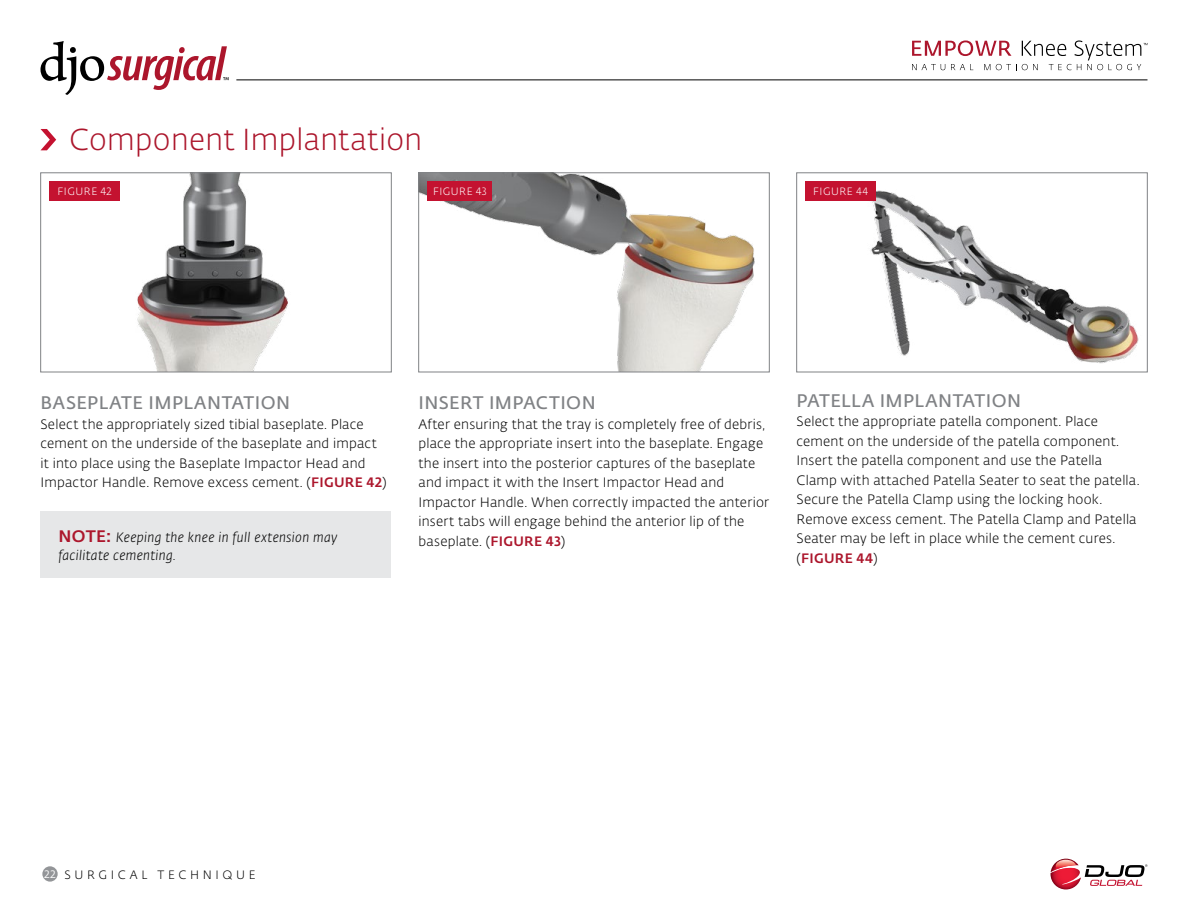
<style>
.page{position:relative;width:1188px;height:918px;background:#fff}
.page>*{position:absolute;margin:0;border:0;box-sizing:border-box;transform-origin:0 0}
.t1{font:300 30px "Fedra Sans Alt Pro";letter-spacing:.01em;color:#ac162c}
.t2{font:600 18px "Fedra Sans Alt Pro";letter-spacing:.025em;color:#808285}
.t3{font:300 13.5px/19.5px "Fedra Sans Alt Pro";letter-spacing:.015em;color:#000}
.t4{font:italic 300 13.5px/18px "Fedra Sans Alt Pro";letter-spacing:.025em;color:#000}
.t5{font:300 12px "Fedra Sans Alt Pro";letter-spacing:.305em;color:#000}
.t6{font:300 10.5px "Fedra Sans Alt Pro";letter-spacing:.05em;color:#fff}
.s1{font-weight:500;color:#ac162c}
.s2{font-weight:500;font-style:normal;font-size:16.5px;color:#ac162c}
.s3{font-weight:400;font-size:10.65px;color:#fff}
</style>
<div class="page">
<svg style="left:40px;top:41px;width:189px;height:54px"></svg>
<hr style="left:236px;top:80px;width:911px;height:1px;background:#000">
<svg style="left:1051px;top:859px;width:97px;height:30px"></svg>
<div style="left:42px;top:866px;width:16px;height:16px;background:#939598;border-radius:50%"></div>
<svg style="left:912px;top:41px;width:236px;height:29px"></svg>
<img style="left:843px;top:181px;width:296px;height:183px">
<div style="left:806px;top:182px;width:70px;height:19px;background:#c41230"></div>
<svg style="left:40px;top:129px;width:16px;height:21px"></svg>
<img style="left:421px;top:175px;width:334px;height:195px">
<div style="left:419px;top:173px;width:351px;height:199px;border:1px solid #808285"></div>
<div style="left:428px;top:182px;width:64px;height:19px;background:#c41230"></div>
<img style="left:49px;top:175px;width:239px;height:195px">
<div style="left:50px;top:182px;width:70px;height:19px;background:#c41230"></div>
<div style="left:40px;top:511px;width:352px;height:67px;background:#e6e7e8"></div>
<h1 class="t1" style="left:69px;top:120px;width:355px">Component Implantation</h1>
<p class="t6" style="left:58px;top:185px;width:56px">FIGURE 42</p>
<p class="t6" style="left:433px;top:185px;width:55px">FIGURE 43</p>
<p class="t6" style="left:813px;top:185px;width:56px">FIGURE 44</p>
<h2 class="t2" style="left:41px;top:390px;width:251px">BASEPLATE IMPLANTATION</h2>
<p class="t3" style="left:40px;top:414px;width:348px">Select the appropriately sized tibial baseplate. Place cement on the underside of the baseplate and impact it into place using the Baseplate Impactor Head and Impactor Handle. Remove excess cement. (<span class="s1">FIGURE 42</span>)</p>
<p class="t4" style="left:58px;top:528px;width:280px"><span class="s2">NOTE:</span> Keeping the knee in full extension may facilitate cementing.</p>
<h2 class="t2" style="left:419px;top:390px;width:179px">INSERT IMPACTION</h2>
<p class="t3" style="left:419px;top:414px;width:352px">After ensuring that the tray is completely free of debris, place the appropriate insert into the baseplate. Engage the insert into the posterior captures of the baseplate and impact it with the Insert Impactor Head and Impactor Handle. When correctly impacted the anterior insert tabs will engage behind the anterior lip of the baseplate. (<span class="s1">FIGURE 43</span>)</p>
<h2 class="t2" style="left:797px;top:387px;width:226px">PATELLA IMPLANTATION</h2>
<p class="t3" style="left:797px;top:411px;width:343px">Select the appropriate patella component. Place cement on the underside of the patella component.<br>Insert the patella component and use the Patella Clamp with attached Patella Seater to seat the patella.<br>Secure the Patella Clamp using the locking hook.<br>Remove excess cement. The Patella Clamp and Patella Seater may be left in place while the cement cures. (<span class="s1">FIGURE 44</span>)</p>
<p class="t5" style="left:44px;top:866px;width:213px"><span class="s3">22</span> SURGICAL TECHNIQUE</p>
</div>
